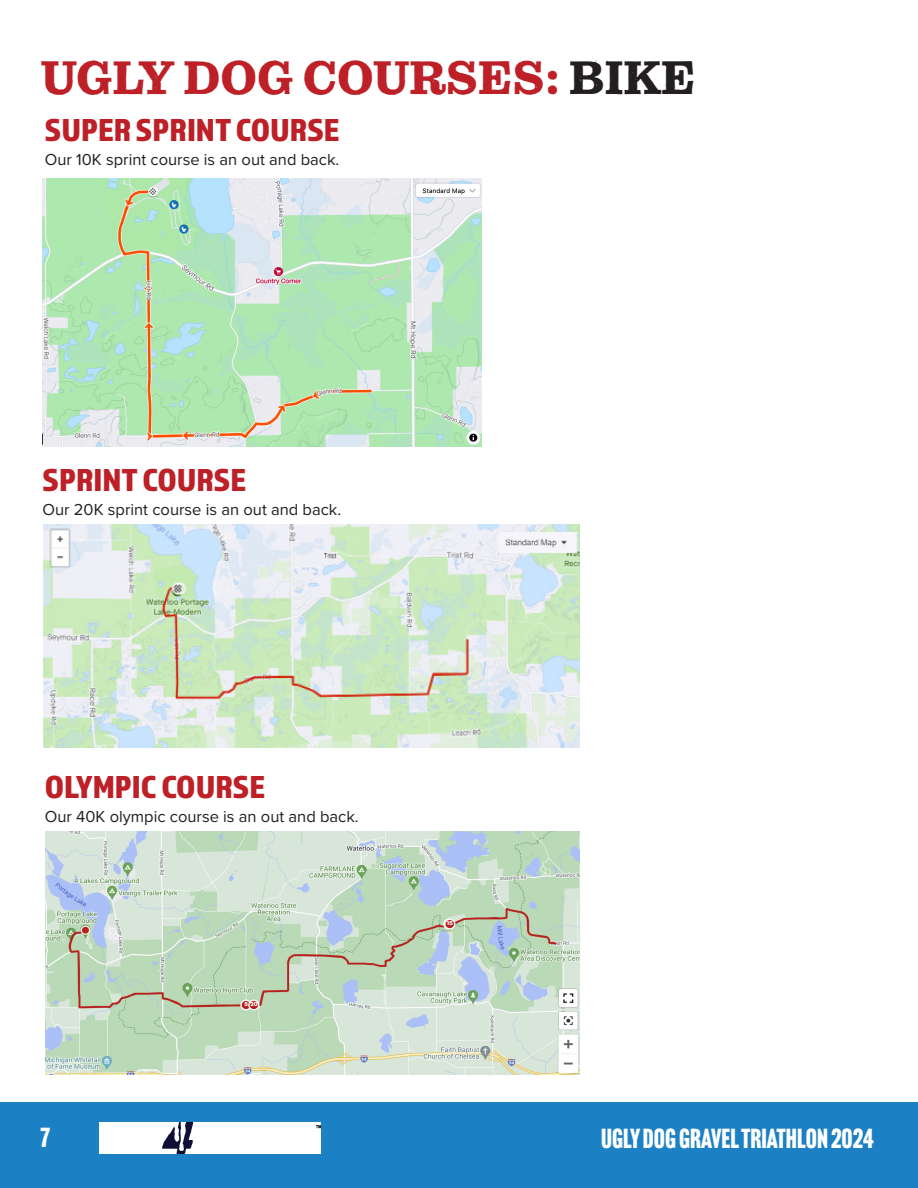
<style>
.page{position:relative;width:918px;height:1188px;background:#fff}
.page>*{position:absolute;margin:0;border:0;box-sizing:border-box;transform-origin:0 0}
.t1{font:48px "Pulpo Rust 100";color:#bd2026}
.t2{font:33px "Almaq Refined";color:#bd2026}
.t3{font:27px "Headline Gothic ATF";color:#fff}
.t4{font:16.5px "Proxima Nova";color:#231f20}
.s1{color:#231f20}
</style>
<div class="page">
<div style="left:0;top:1102px;width:918px;height:86px;background:#1b81c4"></div>
<img style="left:99px;top:1123px;width:221px;height:30px">
<img style="left:43px;top:524px;width:537px;height:224px">
<img style="left:45px;top:832px;width:535px;height:243px">
<img style="left:43px;top:178px;width:438px;height:269px">
<p class="t1" style="left:41px;top:50px;width:656px">UGLY DOG COURSES: <span class="s1">BIKE</span></p>
<p class="t2" style="left:45px;top:110px;width:296px">SUPER SPRINT COURSE</p>
<p class="t4" style="left:45px;top:148px;width:296px">Our 10K sprint course is an out and back.</p>
<p class="t2" style="left:43px;top:460px;width:205px">SPRINT COURSE</p>
<p class="t4" style="left:43px;top:498px;width:300px">Our 20K sprint course is an out and back.</p>
<p class="t2" style="left:45px;top:767px;width:222px">OLYMPIC COURSE</p>
<p class="t4" style="left:45px;top:805px;width:315px">Our 40K olympic course is an out and back.</p>
<h3 class="t3" style="left:40px;top:1122px;width:11px">7</h3>
<h3 class="t3" style="left:601px;top:1123px;width:274px">UGLY DOG GRAVEL TRIATHLON 2024</h3>
</div>
